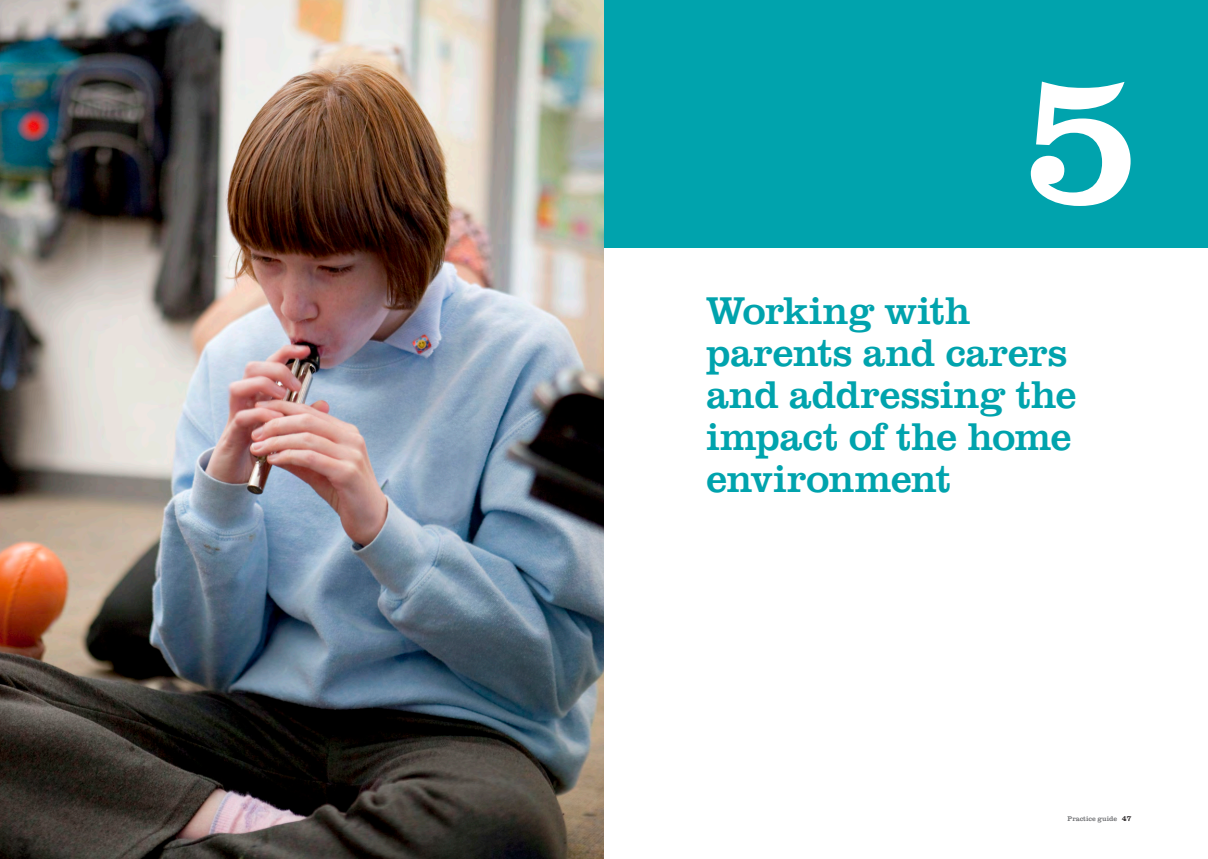
<style>
.page{position:relative;width:1208px;height:859px;background:#fff}
.page>*{position:absolute;margin:0;border:0;box-sizing:border-box;transform-origin:0 0}
.Chapter_Headings{font:195.2px "URW Clarendon TOT";color:#fff}
.Chapter_Headings-2{font:40px/42px "URW Clarendon TOT";letter-spacing:-.015em;color:#00a3ad}
.t1{font:7px "URW Clarendon TOT";color:#6c6d70}
.s1{font-size:8px;color:#231f20}
</style>
<div class="page">
<div style="left:604px;top:0;width:604px;height:248px;background:#00a3ad"></div>
<img style="left:0;top:0;width:604px;height:859px">
<p class="Chapter_Headings" style="left:1021px;top:21px;width:123px">5</p>
<p class="Chapter_Headings-2" style="left:706px;top:290px;width:372px">Working with parents and carers and addressing the impact of the home environment</p>
<p class="t1" style="left:1067px;top:814px;width:65px">Practice guide <span class="s1">47</span></p>
</div>
